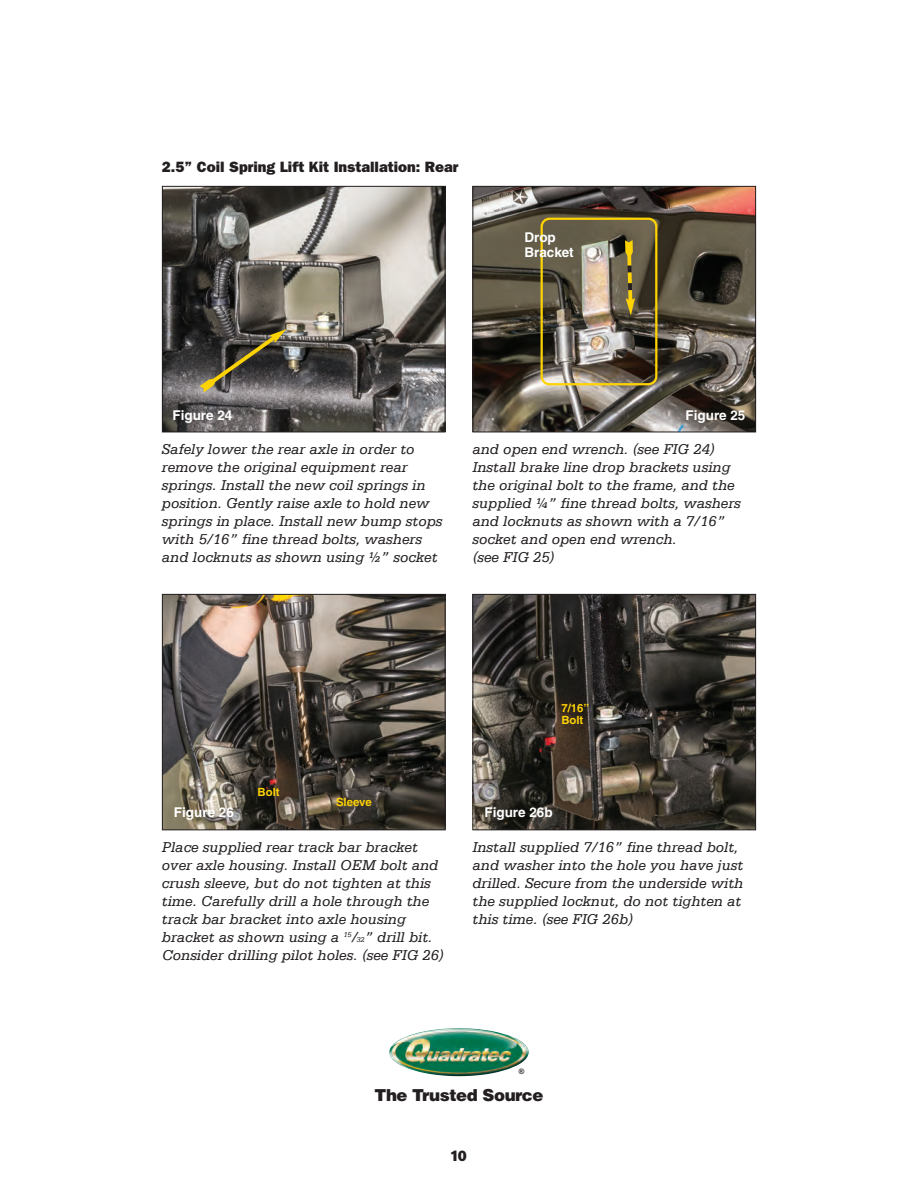
<style>
.page{position:relative;width:918px;height:1188px;background:#fff}
.page>*{position:absolute;margin:0;border:0;box-sizing:border-box;transform-origin:0 0}
.t1{font:900 16.5px "Helvetica";letter-spacing:-.025em;color:#231f20}
.t2{font:italic 15px/18px "Serifa LT";color:#231f20}
.t3{font:800 15px "New Franklin Gothic";color:#231f20}
.t4{font:700 condensed 13.5px/15px "Helvetica";color:#fff}
.t5{font:700 condensed 11.4px/12.6px "Helvetica";color:#fed304}
.t6{font:700 7.5px "Arial";color:#231f20}
.s1{font-size:7.5px}
</style>
<div class="page">
<img style="left:389px;top:1028px;width:140px;height:48px">
<img style="left:164px;top:188px;width:280px;height:242px">
<div style="left:162px;top:186px;width:284px;height:246px;border:1px solid #231f20"></div>
<img style="left:474px;top:188px;width:280px;height:242px">
<div style="left:472px;top:186px;width:284px;height:246px;border:1px solid #231f20"></div>
<img style="left:164px;top:596px;width:280px;height:232px">
<div style="left:162px;top:594px;width:284px;height:236px;border:1px solid #231f20"></div>
<img style="left:474px;top:596px;width:280px;height:232px">
<div style="left:472px;top:594px;width:284px;height:236px;border:1px solid #231f20"></div>
<img style="left:541px;top:185px;width:116px;height:200px">
<svg style="left:199px;top:329px;width:87px;height:63px;background:#55503f"></svg>
<p class="t3" style="left:162px;top:162px;width:298px">2.5” Coil Spring Lift Kit Installation: Rear</p>
<p class="t4" style="left:172px;top:409px;width:61px">Figure 24</p>
<p class="t4" style="left:524px;top:231px;width:51px">Drop<br>Bracket</p>
<p class="t4" style="left:686px;top:409px;width:61px">Figure 25</p>
<p class="t2" style="left:162px;top:440px;width:282px">Safely lower the rear axle in order to remove the original equipment rear springs. Install the new coil springs in position. Gently raise axle to hold new springs in place. Install new bump stops with 5/16” fine thread bolts, washers and locknuts as shown using ½” socket</p>
<p class="t2" style="left:472px;top:440px;width:270px">and open end wrench. (see FIG 24)<br>Install brake line drop brackets using the original bolt to the frame, and the supplied ¼” fine thread bolts, washers and locknuts as shown with a 7/16” socket and open end wrench.<br>(see FIG 25)</p>
<p class="t4" style="left:174px;top:806px;width:61px">Figure 26</p>
<p class="t5" style="left:258px;top:787px;width:24px">Bolt</p>
<p class="t5" style="left:336px;top:797px;width:37px">Sleeve</p>
<p class="t5" style="left:561px;top:703px;width:29px">7/16”<br>Bolt</p>
<p class="t4" style="left:484px;top:806px;width:70px">Figure 26b</p>
<p class="t2" style="left:162px;top:838px;width:284px">Place supplied rear track bar bracket over axle housing. Install OEM bolt and crush sleeve, but do not tighten at this time. Carefully drill a hole through the track bar bracket into axle housing bracket as shown using a <sup>15</sup>/<span class="s1">32</span>” drill bit.<br>Consider drilling pilot holes. (see FIG 26)</p>
<p class="t2" style="left:472px;top:838px;width:272px">Install supplied 7/16” fine thread bolt, and washer into the hole you have just drilled. Secure from the underside with the supplied locknut, do not tighten at this time. (see FIG 26b)</p>
<p class="t6" style="left:519px;top:1067px;width:7px">®</p>
<p class="t1" style="left:375px;top:1089px;width:170px">The Trusted Source</p>
<p class="t3" style="left:451px;top:1151px;width:17px">10</p>
</div>
